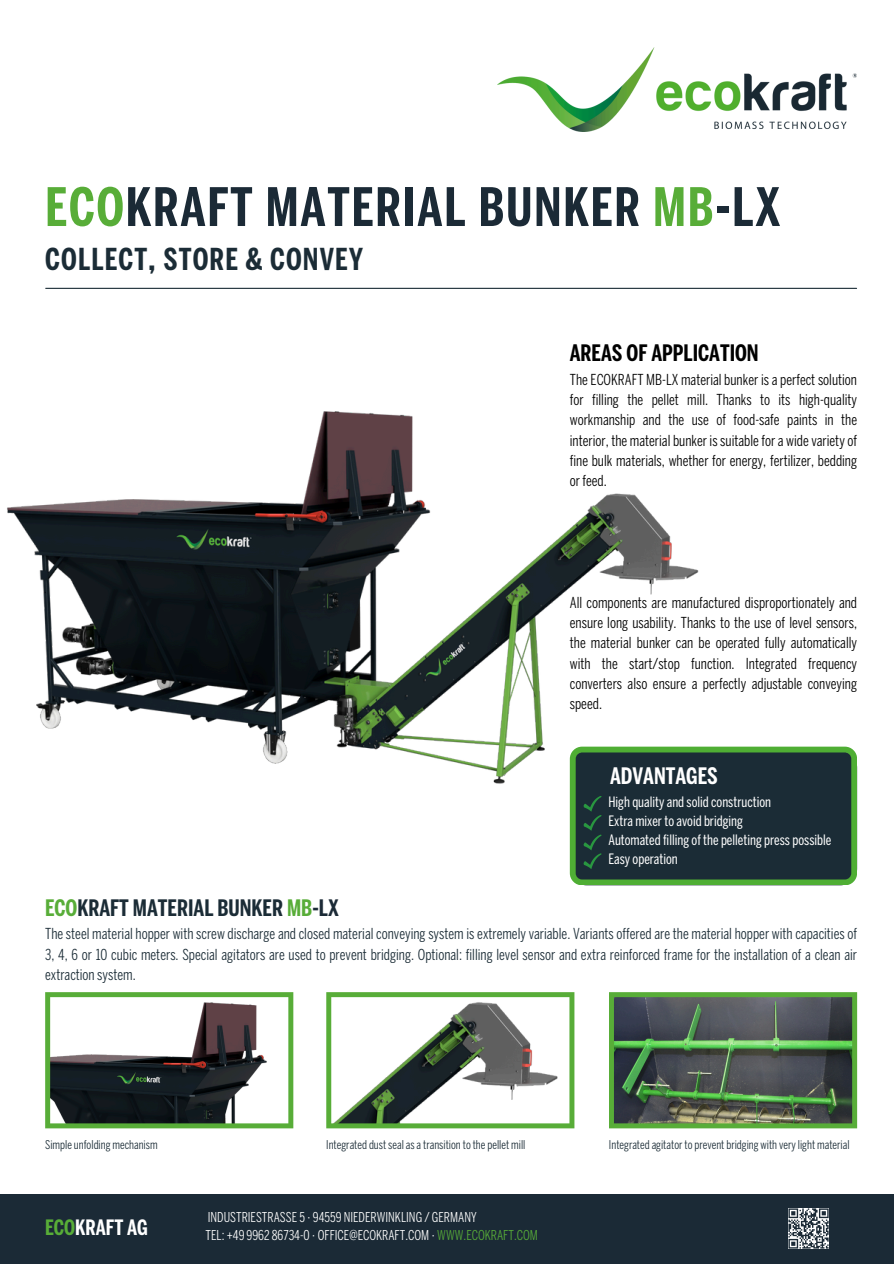
<style>
.page{position:relative;width:894px;height:1264px;background:#fff}
.page>*{position:absolute;margin:0;border:0;box-sizing:border-box;transform-origin:0 0}
.t1{font:700 52.5px "Benton Sans Comp";letter-spacing:.035em;color:#1b2a36}
.t2{font:700 30px "Benton Sans Comp";letter-spacing:.04em;color:#1b2c36}
.t3{font:700 22.5px "Benton Sans Comp";color:#1b2c36}
.t4{font:700 22.5px "Benton Sans Comp";color:#000}
.t5{font:700 22.5px "Benton Sans Comp";color:#fff}
.t6{font:700 21px "Benton Sans Comp";color:#fff}
.t7{font:15px/20.2px "Benton Sans Comp";color:#000;text-align:justify}
.t8{font:15px/20.2px "Benton Sans Comp";color:#1b2c36;text-align:justify}
.t9{font:14.25px/19.2px "Benton Sans Comp";color:#fff}
.t10{font:13.5px/18px "Benton Sans Comp";color:#fff}
.t11{font:12px "Benton Sans Comp";color:#1b2c36}
.s1{color:#58ad38}
.s2{color:#1b2a36}
</style>
<div class="page">
<img style="left:497px;top:47px;width:359px;height:84px">
<hr style="left:46px;top:288px;width:810px;height:1px;background:#1b2c36">
<div style="left:0;top:1193px;width:893px;height:70px;background:#1b2a36"></div>
<svg style="left:326px;top:992px;width:248px;height:136px"></svg>
<img style="left:609px;top:992px;width:247px;height:136px">
<svg style="left:569px;top:746px;width:287px;height:139px;background:#223c37"></svg>
<img style="left:7px;top:411px;width:703px;height:384px">
<svg style="left:45px;top:992px;width:248px;height:136px"></svg>
<svg style="left:788px;top:1208px;width:40px;height:40px"></svg>
<h1 class="t1" style="left:45px;top:187px;width:736px"><span class="s1">ECO</span>KRAFT MATERIAL BUNKER <span class="s1">MB</span>-LX</h1>
<h2 class="t2" style="left:45px;top:247px;width:319px">COLLECT, STORE &amp; CONVEY</h2>
<h5 class="t4" style="left:569px;top:344px;width:190px">AREAS OF APPLICATION</h5>
<p class="t7" style="left:569px;top:371px;width:289px">The ECOKRAFT MB-LX material bunker is a perfect solution for filling the pellet mill. Thanks to its high-quality workmanship and the use of food-safe paints in the interior, the material bunker is suitable for a wide variety of fine bulk materials, whether for energy, fertilizer, bedding or feed.</p>
<p class="t7" style="left:569px;top:593px;width:289px">All components are manufactured disproportionately and ensure long usability. Thanks to the use of level sensors, the material bunker can be operated fully automatically with the start/stop function. Integrated frequency converters also ensure a perfectly adjustable conveying speed.</p>
<p class="t5" style="left:610px;top:767px;width:109px">ADVANTAGES</p>
<p class="t9" style="left:608px;top:793px;width:224px">High quality and solid construction<br>Extra mixer to avoid bridging<br>Automated filling of the pelleting press possible</p>
<p class="t9" style="left:608px;top:850px;width:71px">Easy operation</p>
<h3 class="t3" style="left:45px;top:899px;width:295px"><span class="s1">ECO</span>KRAFT MATERIAL BUNKER <span class="s1">MB</span><span class="s2">-LX</span></h3>
<h3 class="t8" style="left:45px;top:925px;width:813px">The steel material hopper with screw discharge and closed material conveying system is extremely variable. Variants offered are the material hopper with capacities of 3, 4, 6 or 10 cubic meters. Special agitators are used to prevent bridging. Optional: filling level sensor and extra reinforced frame for the installation of a clean air extraction system.</h3>
<h5 class="t11" style="left:45px;top:1140px;width:114px">Simple unfolding mechanism</h5>
<p class="t11" style="left:326px;top:1140px;width:201px">Integrated dust seal as a transition to the pellet mill</p>
<h5 class="t11" style="left:608px;top:1140px;width:242px">Integrated agitator to prevent bridging with very light material</h5>
<p class="t6" style="left:45px;top:1219px;width:104px"><span class="s1">ECO</span>KRAFT AG</p>
<p class="t10" style="left:205px;top:1209px;width:334px">INDUSTRIESTRASSE 5 · 94559 NIEDERWINKLING / GERMANY<br>TEL: +49 9962 86734-0 · OFFICE@ECOKRAFT.COM · <span class="s1">WWW.ECOKRAFT.COM</span></p>
</div>
